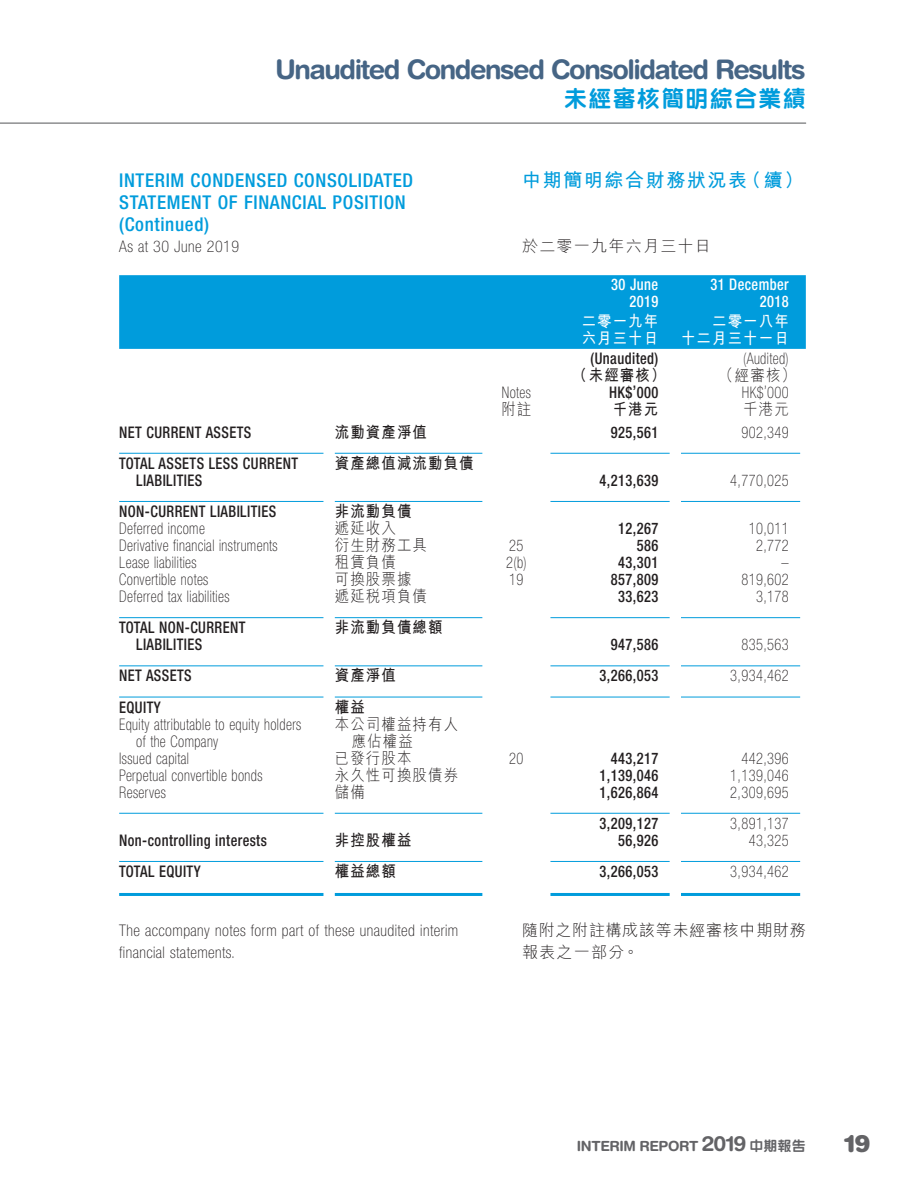
<style>
.page{position:relative;width:908px;height:1191px;background:#fff}
.page>*{position:absolute;margin:0;border:0;box-sizing:border-box;transform-origin:0 0}
.t1{font:700 27px "Helvetica Rounded LT Std";letter-spacing:-.055em;color:#466585}
.t2{font:900 24px "Helvetica Rounded LT Std";color:#636366}
.t3{font:800 23px "M Yuen HK";letter-spacing:.055em;color:#009cdc}
.Heading_1{font:500 condensed 19px/22px "Helvetica Neue LT Std";letter-spacing:.035em;color:#009cdc}
.C_Heading_1{font:700 19px "M Hei HK";letter-spacing:.085em;color:#009cdc}
.Body_Text{font:100 condensed 16px/17px "Helvetica Neue LT Std";letter-spacing:.03em;color:#231f20;scale:.9 1}
.Body_Text-2{font:500 condensed 16px/17px "Helvetica Neue LT Std";letter-spacing:.03em;color:#231f20;scale:.9 1}
.Body_Text-3{font:100 condensed 16px/22px "Helvetica Neue LT Std";letter-spacing:.03em;color:#231f20}
.Body_Text-4{font:300 16px/17px "M Hei HK";letter-spacing:.08em;color:#231f20;scale:.9 1}
.Body_Text-5{font:700 16px "M Hei HK";letter-spacing:.08em;color:#231f20;scale:.9 1}
.C_Body_Text{font:300 16px/22px "M Hei HK";letter-spacing:.045em;color:#231f20}
.Body_Text-6{font:500 condensed 16px "Helvetica Neue LT Std";letter-spacing:.03em;color:#fff;scale:.9 1}
.Body_Text-7{font:700 16px "M Hei HK";letter-spacing:.08em;color:#fff;scale:.9 1}
.C_Body_Text-2{font:300 16px "M Hei HK";letter-spacing:.08em;color:#231f20}
.t4{font:700 14px "Helvetica Rounded LT Std";letter-spacing:-.025em;color:#636366}
.s1{font-size:21px}
.s2{font-family:"M Yuen HK";font-weight:800}
</style>
<div class="page">
<hr style="left:0;top:123px;width:805px;height:1px;background:#57585a">
<hr style="left:119px;top:453px;width:204px;height:1px;background:#009cdc">
<hr style="left:334px;top:453px;width:148px;height:1px;background:#009cdc">
<hr style="left:550px;top:453px;width:119px;height:1px;background:#009cdc">
<hr style="left:680px;top:453px;width:119px;height:1px;background:#009cdc">
<hr style="left:119px;top:501px;width:204px;height:1px;background:#009cdc">
<hr style="left:334px;top:501px;width:148px;height:1px;background:#009cdc">
<hr style="left:550px;top:501px;width:119px;height:1px;background:#009cdc">
<hr style="left:680px;top:501px;width:119px;height:1px;background:#009cdc">
<hr style="left:119px;top:617px;width:204px;height:1px;background:#009cdc">
<hr style="left:334px;top:617px;width:148px;height:1px;background:#009cdc">
<hr style="left:550px;top:617px;width:119px;height:1px;background:#009cdc">
<hr style="left:680px;top:617px;width:119px;height:1px;background:#009cdc">
<hr style="left:119px;top:665px;width:204px;height:1px;background:#009cdc">
<hr style="left:334px;top:665px;width:148px;height:1px;background:#009cdc">
<hr style="left:550px;top:665px;width:119px;height:1px;background:#009cdc">
<hr style="left:680px;top:665px;width:119px;height:1px;background:#009cdc">
<hr style="left:119px;top:696px;width:204px;height:1px;background:#009cdc">
<hr style="left:334px;top:696px;width:148px;height:1px;background:#009cdc">
<hr style="left:550px;top:696px;width:119px;height:1px;background:#009cdc">
<hr style="left:680px;top:696px;width:119px;height:1px;background:#009cdc">
<hr style="left:119px;top:812px;width:204px;height:1px;background:#009cdc">
<hr style="left:334px;top:812px;width:148px;height:1px;background:#009cdc">
<hr style="left:550px;top:812px;width:119px;height:1px;background:#009cdc">
<hr style="left:680px;top:812px;width:119px;height:1px;background:#009cdc">
<hr style="left:119px;top:861px;width:204px;height:1px;background:#009cdc">
<hr style="left:334px;top:861px;width:148px;height:1px;background:#009cdc">
<hr style="left:550px;top:861px;width:119px;height:1px;background:#009cdc">
<hr style="left:680px;top:861px;width:119px;height:1px;background:#009cdc">
<hr style="left:119px;top:893px;width:204px;height:3px;background:#009cdc">
<hr style="left:334px;top:893px;width:148px;height:3px;background:#009cdc">
<hr style="left:550px;top:893px;width:119px;height:3px;background:#009cdc">
<hr style="left:680px;top:893px;width:119px;height:3px;background:#009cdc">
<div style="left:119px;top:275px;width:686px;height:74px;background:#009cdc"></div>
<h1 class="t1" style="left:275px;top:53px;width:532px">Unaudited Condensed Consolidated Results</h1>
<h3 class="t3" style="left:564px;top:87px;width:243px">未經審核簡明綜合業績</h3>
<p class="Heading_1" style="left:119px;top:169px;width:295px">INTERIM CONDENSED CONSOLIDATED<br>STATEMENT OF FINANCIAL POSITION (Continued)</p>
<p class="Body_Text-3" style="left:119px;top:235px;width:121px">As at 30 June 2019</p>
<p class="C_Heading_1" style="left:522px;top:166px;width:283px">中期簡明綜合財務狀況表（續）</p>
<p class="C_Body_Text-2" style="left:522px;top:238px;width:190px">於二零一九年六月三十日</p>
<p class="Body_Text-6" style="left:611px;top:275px;width:54px">30 June</p>
<p class="Body_Text-6" style="left:629px;top:292px;width:34px">2019</p>
<p class="Body_Text-7" style="left:581px;top:309px;width:87px">二零一九年</p>
<p class="Body_Text-7" style="left:581px;top:326px;width:87px">六月三十日</p>
<p class="Body_Text-6" style="left:710px;top:275px;width:89px">31 December</p>
<p class="Body_Text-6" style="left:759px;top:292px;width:34px">2018</p>
<p class="Body_Text-7" style="left:711px;top:309px;width:87px">二零一八年</p>
<p class="Body_Text-7" style="left:680px;top:326px;width:121px">十二月三十一日</p>
<p class="Body_Text-2" style="left:590px;top:349px;width:77px">(Unaudited)</p>
<p class="Body_Text" style="left:742px;top:349px;width:52px">(Audited)</p>
<p class="Body_Text-5" style="left:572px;top:363px;width:105px">（未經審核）</p>
<p class="Body_Text-4" style="left:718px;top:366px;width:87px">（經審核）</p>
<p class="Body_Text" style="left:501px;top:383px;width:34px">Notes</p>
<p class="Body_Text-2" style="left:609px;top:383px;width:56px">HK$’000</p>
<p class="Body_Text" style="left:741px;top:383px;width:54px">HK$’000</p>
<p class="Body_Text-4" style="left:501px;top:400px;width:35px">附註</p>
<p class="Body_Text-5" style="left:612px;top:397px;width:52px">千港元</p>
<p class="Body_Text-4" style="left:743px;top:400px;width:52px">千港元</p>
<p class="Body_Text-2" style="left:119px;top:423px;width:148px">NET CURRENT ASSETS</p>
<p class="Body_Text-5" style="left:334px;top:420px;width:104px">流動資產淨值</p>
<p class="Body_Text-2" style="left:610px;top:423px;width:54px">925,561</p>
<p class="Body_Text" style="left:741px;top:423px;width:54px">902,349</p>
<p class="Body_Text-2" style="left:136px;top:454px;width:181px;text-indent:-17px">TOTAL ASSETS LESS CURRENT<br>LIABILITIES</p>
<p class="Body_Text-5" style="left:334px;top:451px;width:156px">資產總值減流動負債</p>
<p class="Body_Text-2" style="left:599px;top:471px;width:67px">4,213,639</p>
<p class="Body_Text" style="left:729px;top:471px;width:67px">4,770,025</p>
<p class="Body_Text-2" style="left:119px;top:502px;width:176px">NON-CURRENT LIABILITIES</p>
<p class="Body_Text-5" style="left:334px;top:499px;width:87px">非流動負債</p>
<p class="Body_Text" style="left:119px;top:519px;width:97px">Deferred income</p>
<p class="Body_Text-4" style="left:334px;top:519px;width:69px">遞延收入</p>
<p class="Body_Text-2" style="left:618px;top:519px;width:46px">12,267</p>
<p class="Body_Text" style="left:748px;top:519px;width:46px">10,011</p>
<p class="Body_Text" style="left:119px;top:536px;width:177px">Derivative financial instruments</p>
<p class="Body_Text-4" style="left:334px;top:536px;width:104px">衍生財務工具</p>
<p class="Body_Text" style="left:509px;top:536px;width:17px">25</p>
<p class="Body_Text-2" style="left:636px;top:536px;width:25px">586</p>
<p class="Body_Text" style="left:755px;top:536px;width:38px">2,772</p>
<p class="Body_Text" style="left:119px;top:553px;width:88px">Lease liabilities</p>
<p class="Body_Text-4" style="left:334px;top:553px;width:69px">租賃負債</p>
<p class="Body_Text" style="left:506px;top:553px;width:24px">2(b)</p>
<p class="Body_Text-2" style="left:618px;top:553px;width:46px">43,301</p>
<p class="Body_Text" style="left:781px;top:553px;width:9px">–</p>
<p class="Body_Text" style="left:119px;top:570px;width:101px">Convertible notes</p>
<p class="Body_Text-4" style="left:334px;top:570px;width:87px">可換股票據</p>
<p class="Body_Text" style="left:509px;top:570px;width:17px">19</p>
<p class="Body_Text-2" style="left:610px;top:570px;width:54px">857,809</p>
<p class="Body_Text" style="left:741px;top:570px;width:54px">819,602</p>
<p class="Body_Text" style="left:119px;top:587px;width:124px">Deferred tax liabilities</p>
<p class="Body_Text-4" style="left:334px;top:587px;width:104px">遞延稅項負債</p>
<p class="Body_Text-2" style="left:618px;top:587px;width:46px">33,623</p>
<p class="Body_Text" style="left:755px;top:587px;width:38px">3,178</p>
<p class="Body_Text-2" style="left:136px;top:619px;width:123px;text-indent:-17px">TOTAL NON-CURRENT<br>LIABILITIES</p>
<p class="Body_Text-5" style="left:334px;top:615px;width:121px">非流動負債總額</p>
<p class="Body_Text-2" style="left:610px;top:636px;width:54px">947,586</p>
<p class="Body_Text" style="left:741px;top:636px;width:54px">835,563</p>
<p class="Body_Text-2" style="left:119px;top:667px;width:82px">NET ASSETS</p>
<p class="Body_Text-5" style="left:334px;top:664px;width:69px">資產淨值</p>
<p class="Body_Text-2" style="left:599px;top:667px;width:67px">3,266,053</p>
<p class="Body_Text" style="left:729px;top:667px;width:67px">3,934,462</p>
<p class="Body_Text-2" style="left:119px;top:698px;width:48px">EQUITY</p>
<p class="Body_Text-5" style="left:334px;top:695px;width:35px">權益</p>
<p class="Body_Text" style="left:136px;top:715px;width:185px;text-indent:-17px">Equity attributable to equity holders of the Company</p>
<p class="Body_Text-4" style="left:351px;top:715px;width:119px;text-indent:-17px">本公司權益持有人應佔權益</p>
<p class="Body_Text" style="left:119px;top:749px;width:79px">Issued capital</p>
<p class="Body_Text-4" style="left:334px;top:749px;width:87px">已發行股本</p>
<p class="Body_Text" style="left:509px;top:749px;width:17px">20</p>
<p class="Body_Text-2" style="left:610px;top:749px;width:54px">443,217</p>
<p class="Body_Text" style="left:741px;top:749px;width:54px">442,396</p>
<p class="Body_Text" style="left:119px;top:766px;width:161px">Perpetual convertible bonds</p>
<p class="Body_Text-4" style="left:334px;top:766px;width:138px">永久性可換股債券</p>
<p class="Body_Text-2" style="left:599px;top:766px;width:67px">1,139,046</p>
<p class="Body_Text" style="left:729px;top:766px;width:67px">1,139,046</p>
<p class="Body_Text" style="left:119px;top:783px;width:53px">Reserves</p>
<p class="Body_Text-4" style="left:334px;top:783px;width:35px">儲備</p>
<p class="Body_Text-2" style="left:599px;top:783px;width:67px">1,626,864</p>
<p class="Body_Text" style="left:729px;top:783px;width:67px">2,309,695</p>
<p class="Body_Text-2" style="left:599px;top:814px;width:67px">3,209,127</p>
<p class="Body_Text" style="left:729px;top:814px;width:67px">3,891,137</p>
<p class="Body_Text-2" style="left:119px;top:831px;width:165px">Non-controlling interests</p>
<p class="Body_Text-5" style="left:334px;top:828px;width:87px">非控股權益</p>
<p class="Body_Text-2" style="left:618px;top:831px;width:46px">56,926</p>
<p class="Body_Text" style="left:748px;top:831px;width:46px">43,325</p>
<p class="Body_Text-2" style="left:119px;top:862px;width:92px">TOTAL EQUITY</p>
<p class="Body_Text-5" style="left:334px;top:859px;width:69px">權益總額</p>
<p class="Body_Text-2" style="left:599px;top:862px;width:67px">3,266,053</p>
<p class="Body_Text" style="left:729px;top:862px;width:67px">3,934,462</p>
<p class="Body_Text-3" style="left:119px;top:919px;width:340px">The accompany notes form part of these unaudited interim financial statements.</p>
<p class="C_Body_Text" style="left:522px;top:918px;width:285px">隨附之附註構成該等未經審核中期財務報表之一部分。</p>
<p class="t4" style="left:576px;top:1137px;width:230px">INTERIM REPORT <span class="s1">2019</span> <span class="s2">中期報告</span></p>
<h2 class="t2" style="left:843px;top:1127px;width:29px">19</h2>
</div>
